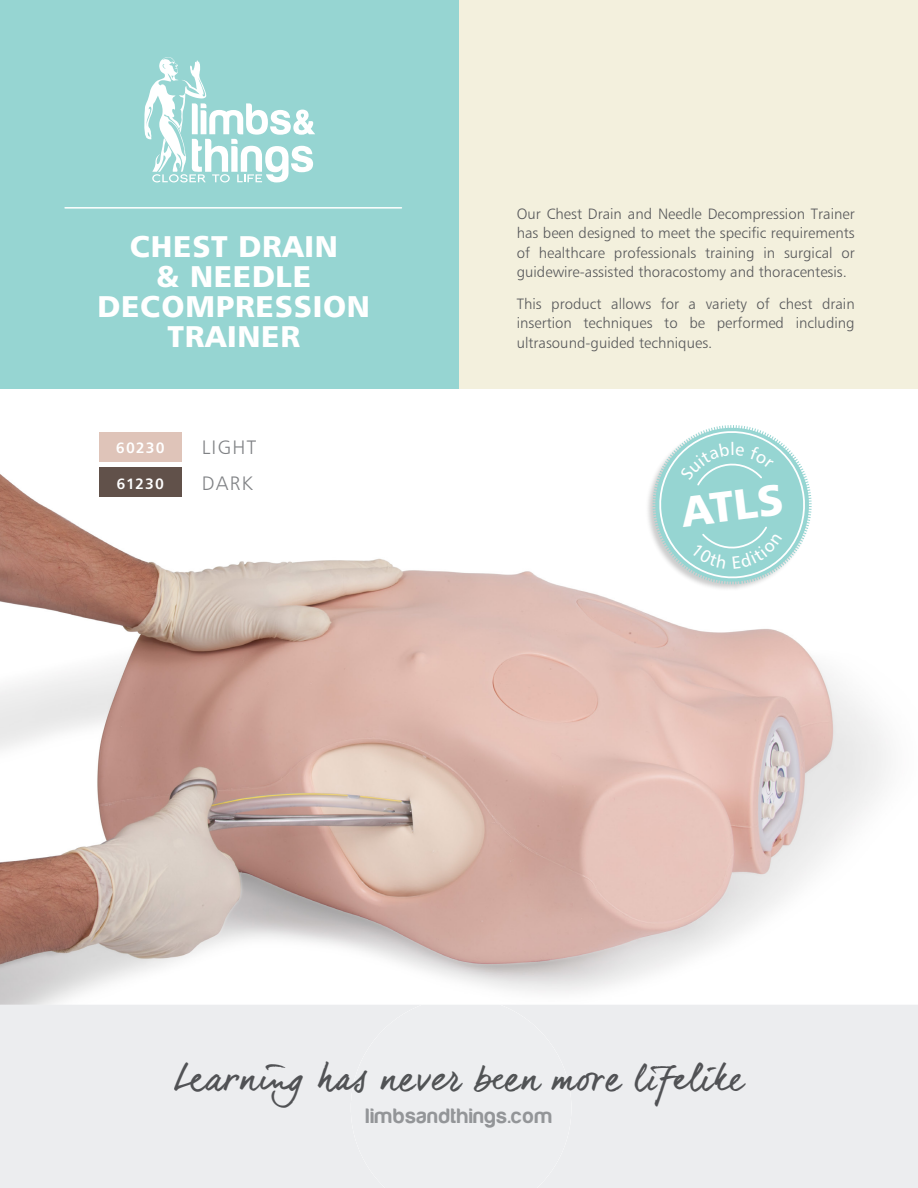
<style>
.page{position:relative;width:918px;height:1188px;background:#fff}
.page>*{position:absolute;margin:0;border:0;box-sizing:border-box;transform-origin:0 0}
.t1{font:42.9px "Humanist 777 BT Black B";color:#fff}
.t2{font:36px "dear Joe 6";color:#58595b}
.t3{font:30px/30px "Humanist 777 BT Black B";letter-spacing:.025em;color:#fff;text-align:center}
.t4{font:21.6px "Harabara";letter-spacing:.05em;color:#939598}
.t5{font:19.5px/35.8px "Humanist 777 BT Light B";letter-spacing:.07em;color:#808285}
.t6{font:15px/19.5px "Humanist 777 BT Light B";color:#58595b;text-align:justify}
.t7{font:15px "Humanist 777 BT Bold B";letter-spacing:.07em;color:#fff}
</style>
<div class="page">
<img style="left:0;top:461px;width:888px;height:541px">
<div style="left:0;top:0;width:459px;height:389px;background:#96d5d2"></div>
<div style="left:459px;top:0;width:459px;height:389px;background:#f3f0dd"></div>
<svg style="left:144px;top:57px;width:171px;height:125px"></svg>
<div style="left:645px;top:426px;width:166px;height:166px;background:#000;opacity:.2"></div>
<hr style="left:65px;top:207px;width:336px;height:2px;background:#fff">
<div style="left:99px;top:432px;width:83px;height:29px;background:#dfc4b9"></div>
<div style="left:99px;top:468px;width:83px;height:29px;background:#61514a"></div>
<div style="left:0;top:1002px;width:918px;height:186px;background:#ecedef"></div>
<svg style="left:651px;top:425px;width:162px;height:161px"></svg>
<h3 class="t3" style="left:97px;top:231px;width:274px">CHEST DRAIN<br>&amp; NEEDLE<br>DECOMPRESSION<br>TRAINER</h3>
<p class="t7" style="left:116px;top:438px;width:50px">60230</p>
<p class="t7" style="left:117px;top:474px;width:49px">61230</p>
<h3 class="t5" style="left:202px;top:429px;width:56px">LIGHT<br>DARK</h3>
<p class="t6" style="left:517px;top:204px;width:339px">Our Chest Drain and Needle Decompression Trainer has been designed to meet the specific requirements of healthcare professionals training in surgical or guidewire-assisted thoracostomy and thoracentesis.</p>
<p class="t6" style="left:517px;top:294px;width:339px">This product allows for a variety of chest drain insertion techniques to be performed including ultrasound-guided techniques.</p>
<h1 class="t1" style="left:679px;top:484px;width:103px;rotate:-7deg">ATLS</h1>
<h2 class="t2" style="left:174px;top:1056px;width:573px">Learning has never been more lifelike</h2>
<h3 class="t4" style="left:366px;top:1105px;width:188px">limbsandthings.com</h3>
</div>
